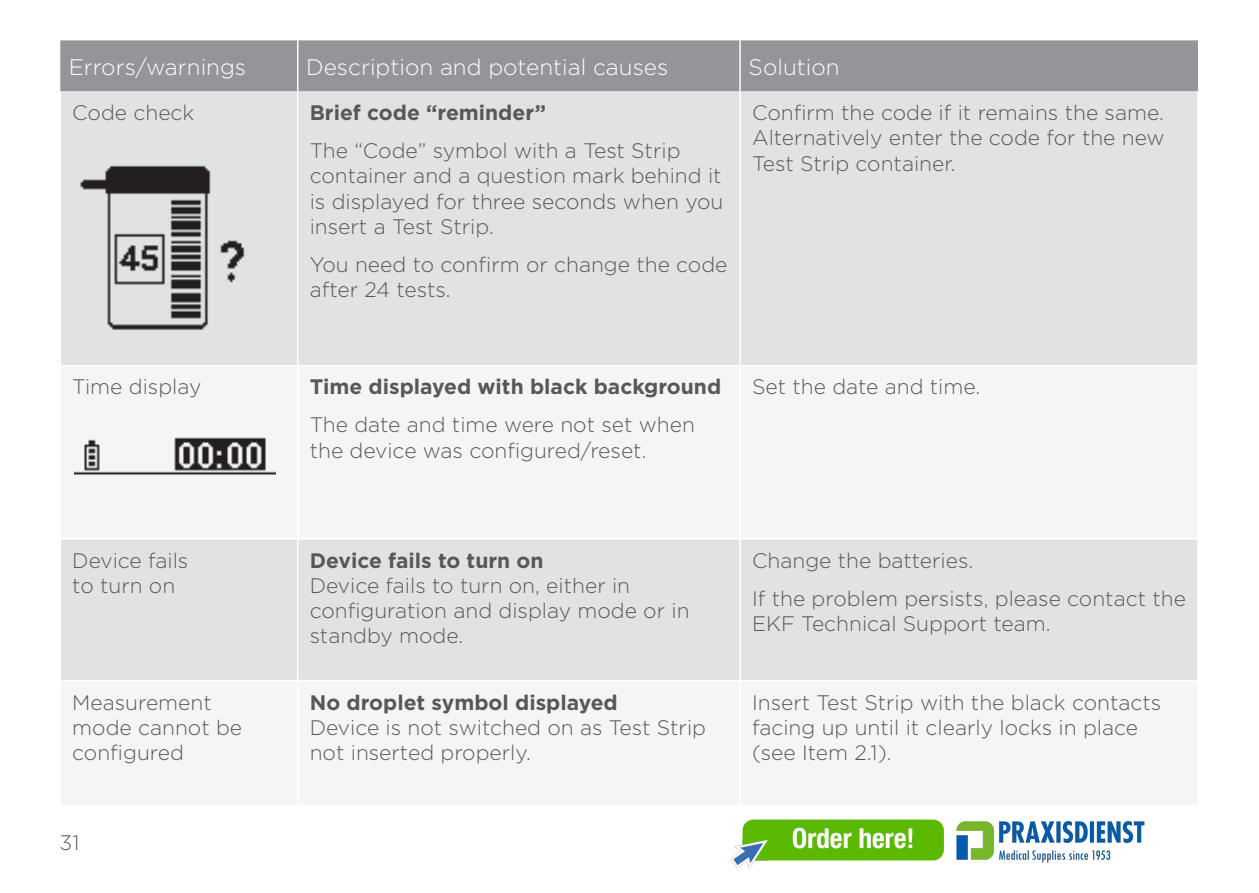
<style>
.page{position:relative;width:1259px;height:893px;background:#fff}
.page>*{position:absolute;margin:0;border:0;box-sizing:border-box;transform-origin:0 0}
.Table_Cell_Header{font:300 22.5px "Gotham";color:#fff}
.Table_Cell{font:300 21px/25.2px "Gotham";color:#57585a}
.Table_Cell-2{font:700 21px "Gotham";color:#57585a}
.s1{font-weight:700}
</style>
<div class="page">
<div style="left:60px;top:40px;width:1138px;height:51px;background:#939598"></div>
<div style="left:61px;top:91px;width:1136px;height:274px;background:#e1e2e4"></div>
<svg style="left:61px;top:471px;width:1136px;height:209px;fill:#e1e2e4"></svg>
<hr style="left:297px;top:40px;width:1px;height:51px;background:#fff">
<hr style="left:739px;top:40px;width:2px;height:51px;background:#fff">
<hr style="left:297px;top:91px;width:1px;height:274px;background:#fff">
<hr style="left:739px;top:91px;width:2px;height:274px;background:#fff">
<hr style="left:297px;top:540px;width:1px;height:140px;background:#fff">
<hr style="left:739px;top:540px;width:2px;height:140px;background:#fff">
<hr style="left:297px;top:366px;width:1px;height:172px;background:#fff">
<hr style="left:739px;top:366px;width:2px;height:172px;background:#fff">
<hr style="left:61px;top:538px;width:237px;height:2px;background:#fff">
<hr style="left:298px;top:538px;width:442px;height:2px;background:#fff">
<hr style="left:740px;top:538px;width:457px;height:2px;background:#fff">
<img style="left:74px;top:437px;width:201px;height:46px">
<img style="left:74px;top:147px;width:180px;height:195px">
<img style="left:730px;top:819px;width:415px;height:50px">
<p class="Table_Cell_Header" style="left:69px;top:53px;width:179px">Errors/warnings</p>
<p class="Table_Cell_Header" style="left:306px;top:53px;width:363px">Description and potential causes</p>
<p class="Table_Cell_Header" style="left:748px;top:53px;width:92px">Solution</p>
<p class="Table_Cell" style="left:72px;top:100px;width:124px">Code check</p>
<p class="Table_Cell-2" style="left:310px;top:99px;width:238px">Brief code “reminder”</p>
<p class="Table_Cell" style="left:310px;top:138px;width:415px">The “Code” symbol with a Test Strip container and a question mark behind it is displayed for three seconds when you insert a Test Strip.</p>
<p class="Table_Cell" style="left:310px;top:251px;width:419px">You need to confirm or change the code after 24 tests.</p>
<p class="Table_Cell" style="left:752px;top:100px;width:414px;text-align:justify">Confirm the code if it remains the same.<br>Alternatively enter the code for the new Test Strip container.</p>
<p class="Table_Cell" style="left:72px;top:374px;width:131px">Time display</p>
<p class="Table_Cell-2" style="left:310px;top:373px;width:413px">Time displayed with black background</p>
<p class="Table_Cell" style="left:310px;top:412px;width:387px">The date and time were not set when the device was configured/reset.</p>
<p class="Table_Cell" style="left:752px;top:374px;width:230px">Set the date and time.</p>
<p class="Table_Cell" style="left:72px;top:547px;width:118px">Device fails to turn on</p>
<p class="Table_Cell" style="left:310px;top:547px;width:381px"><span class="s1">Device fails to turn on<br></span>Device fails to turn on, either in configuration and display mode or in standby mode.</p>
<p class="Table_Cell" style="left:752px;top:547px;width:223px">Change the batteries.</p>
<p class="Table_Cell" style="left:752px;top:585px;width:435px">If the problem persists, please contact the<br>EKF Technical Support team.</p>
<p class="Table_Cell" style="left:72px;top:689px;width:171px">Measurement mode cannot be configured</p>
<p class="Table_Cell" style="left:310px;top:689px;width:398px"><span class="s1">No droplet symbol displayed<br></span>Device is not switched on as Test Strip not inserted properly.</p>
<p class="Table_Cell" style="left:752px;top:689px;width:411px">Insert Test Strip with the black contacts facing up until it clearly locks in place (see Item 2.1).</p>
<p class="Table_Cell" style="left:60px;top:830px;width:21px">31</p>
</div>
